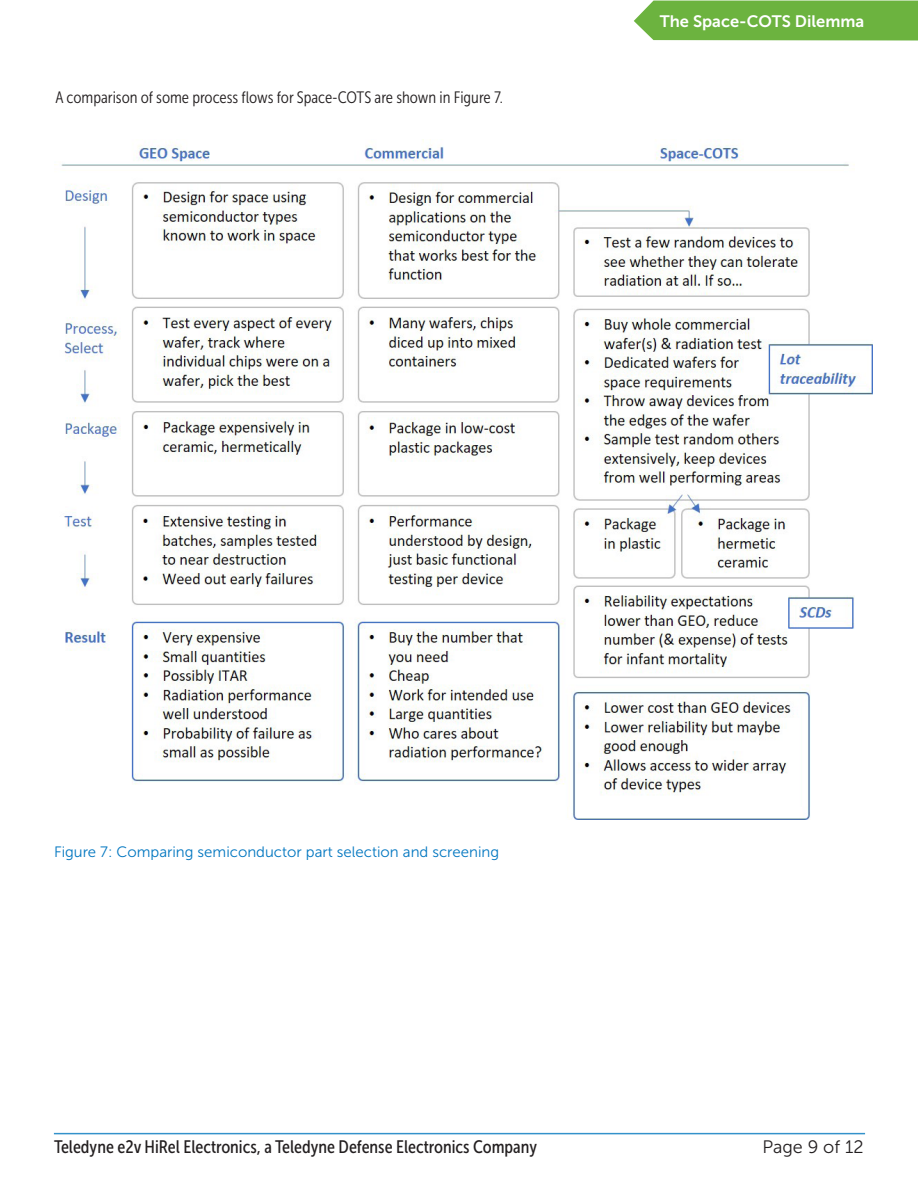
<style>
.page{position:relative;width:918px;height:1188px;background:#fff}
.page>*{position:absolute;margin:0;border:0;box-sizing:border-box;transform-origin:0 0}
.t1{font:18px "Museo Sans Cond 500";color:#231f20}
.t2{font:18px "Museo Sans 300";color:#231f20}
.t3{font:16.5px "Museo Sans Cond 300";color:#231f20}
.t4{font:16.5px "Museo Sans 700";color:#fff}
.t5{font:15px "Museo Sans 300";color:#0076c0}
</style>
<div class="page">
<hr style="left:54px;top:1133px;width:811px;height:1px;background:#0077bf">
<div style="left:634px;top:1px;width:284px;height:39px;background:#6cb33f"></div>
<img style="left:54px;top:140px;width:818px;height:679px">
<p class="t3" style="left:56px;top:88px;width:449px">A comparison of some process flows for Space-COTS are shown in Figure 7.</p>
<p class="t4" style="left:660px;top:12px;width:206px">The Space-COTS Dilemma</p>
<p class="t5" style="left:54px;top:843px;width:447px">Figure 7: Comparing semiconductor part selection and screening</p>
<p class="t1" style="left:54px;top:1137px;width:485px">Teledyne e2v HiRel Electronics, a Teledyne Defense Electronics Company</p>
<p class="t2" style="left:762px;top:1137px;width:103px">Page 9 of 12</p>
</div>
